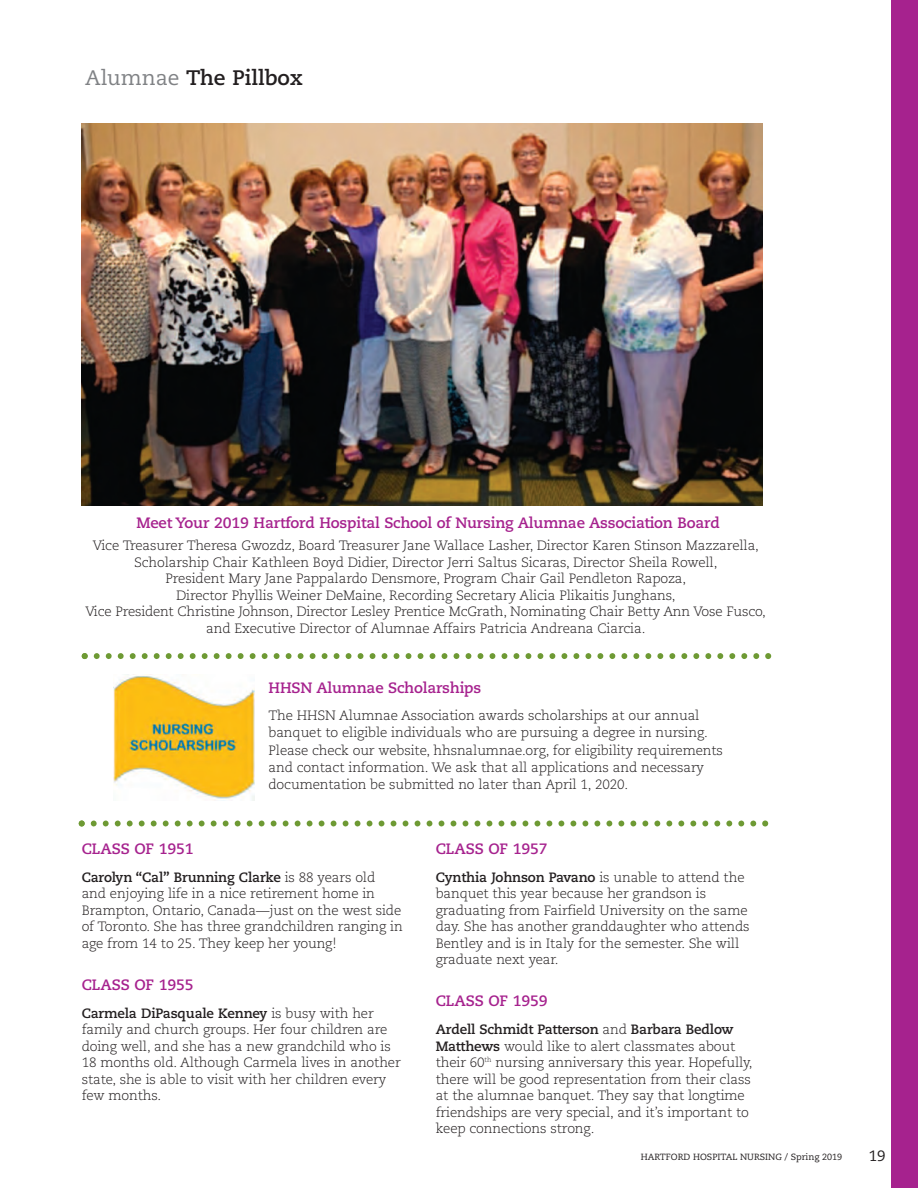
<style>
.page{position:relative;width:918px;height:1188px;background:#fff}
.page>*{position:absolute;margin:0;border:0;box-sizing:border-box;transform-origin:0 0}
.t1{font:700 21px "Caecilia";color:#231f20}
.t2{font:700 15px "Caecilia";letter-spacing:-.01em;color:#a6228e}
.t3{font:15px "Caecilia";color:#231f20}
.t4{font:300 13.5px/16.5px "Caecilia";letter-spacing:-.01em;color:#231f20}
.t5{font:9px "Caecilia";color:#231f20}
.s1{font-weight:400;color:#808285}
.s2{font-weight:700}
</style>
<div class="page">
<svg style="left:82px;top:653px;width:689px;height:6px"></svg>
<img style="left:82px;top:124px;width:681px;height:382px">
<svg style="left:79px;top:820px;width:689px;height:6px"></svg>
<div style="left:891px;top:0;width:27px;height:1188px;background:#a6228e"></div>
<img style="left:113px;top:675px;width:142px;height:125px">
<h1 class="t1" style="left:85px;top:69px;width:219px"><span class="s1">Alumnae</span> The Pillbox</h1>
<p class="t2" style="left:136px;top:516px;width:585px">Meet Your 2019 Hartford Hospital School of Nursing Alumnae Association Board</p>
<p class="t4" style="left:85px;top:538px;width:682px;text-align:center">Vice Treasurer Theresa Gwozdz, Board Treasurer Jane Wallace Lasher, Director Karen Stinson Mazzarella, Scholarship Chair Kathleen Boyd Didier, Director Jerri Saltus Sicaras, Director Sheila Rowell,<br>President Mary Jane Pappalardo Densmore, Program Chair Gail Pendleton Rapoza,<br>Director Phyllis Weiner DeMaine, Recording Secretary Alicia Plikaitis Junghans,<br>Vice President Christine Johnson, Director Lesley Prentice McGrath, Nominating Chair Betty Ann Vose Fusco, and Executive Director of Alumnae Affairs Patricia Andreana Ciarcia.</p>
<p class="t2" style="left:269px;top:682px;width:214px">HHSN Alumnae Scholarships</p>
<p class="t4" style="left:269px;top:708px;width:456px;line-height:17.2px">The HHSN Alumnae Association awards scholarships at our annual banquet to eligible individuals who are pursuing a degree in nursing.<br>Please check our website, hhsnalumnae.org, for eligibility requirements and contact information. We ask that all applications and necessary documentation be submitted no later than April 1, 2020.</p>
<p class="t2" style="left:82px;top:842px;width:114px">CLASS OF 1951</p>
<p class="t4" style="left:82px;top:870px;width:323px"><span class="s2">Carolyn “Cal” Brunning Clarke</span> is 88 years old and enjoying life in a nice retirement home in Brampton, Ontario, Canada—just on the west side of Toronto. She has three grandchildren ranging in age from 14 to 25. They keep her young!</p>
<p class="t2" style="left:82px;top:978px;width:114px">CLASS OF 1955</p>
<p class="t4" style="left:82px;top:1006px;width:321px"><span class="s2">Carmela DiPasquale Kenney</span> is busy with her family and church groups. Her four children are doing well, and she has a new grandchild who is 18 months old. Although Carmela lives in another state, she is able to visit with her children every few months.</p>
<p class="t2" style="left:436px;top:842px;width:114px">CLASS OF 1957</p>
<p class="t4" style="left:436px;top:870px;width:315px"><span class="s2">Cynthia Johnson Pavano</span> is unable to attend the banquet this year because her grandson is graduating from Fairfield University on the same day. She has another granddaughter who attends Bentley and is in Italy for the semester. She will graduate next year.</p>
<p class="t2" style="left:436px;top:995px;width:114px">CLASS OF 1959</p>
<p class="t4" style="left:436px;top:1022px;width:318px"><span class="s2">Ardell Schmidt Patterson</span> and <span class="s2">Barbara Bedlow Matthews</span> would like to alert classmates about their 60<sup>th</sup> nursing anniversary this year. Hopefully, there will be good representation from their class at the alumnae banquet. They say that longtime friendships are very special, and it’s important to keep connections strong.</p>
<p class="t5" style="left:641px;top:1154px;width:203px">HARTFORD HOSPITAL NURSING / Spring 2019</p>
<p class="t3" style="left:869px;top:1149px;width:18px">19</p>
</div>
